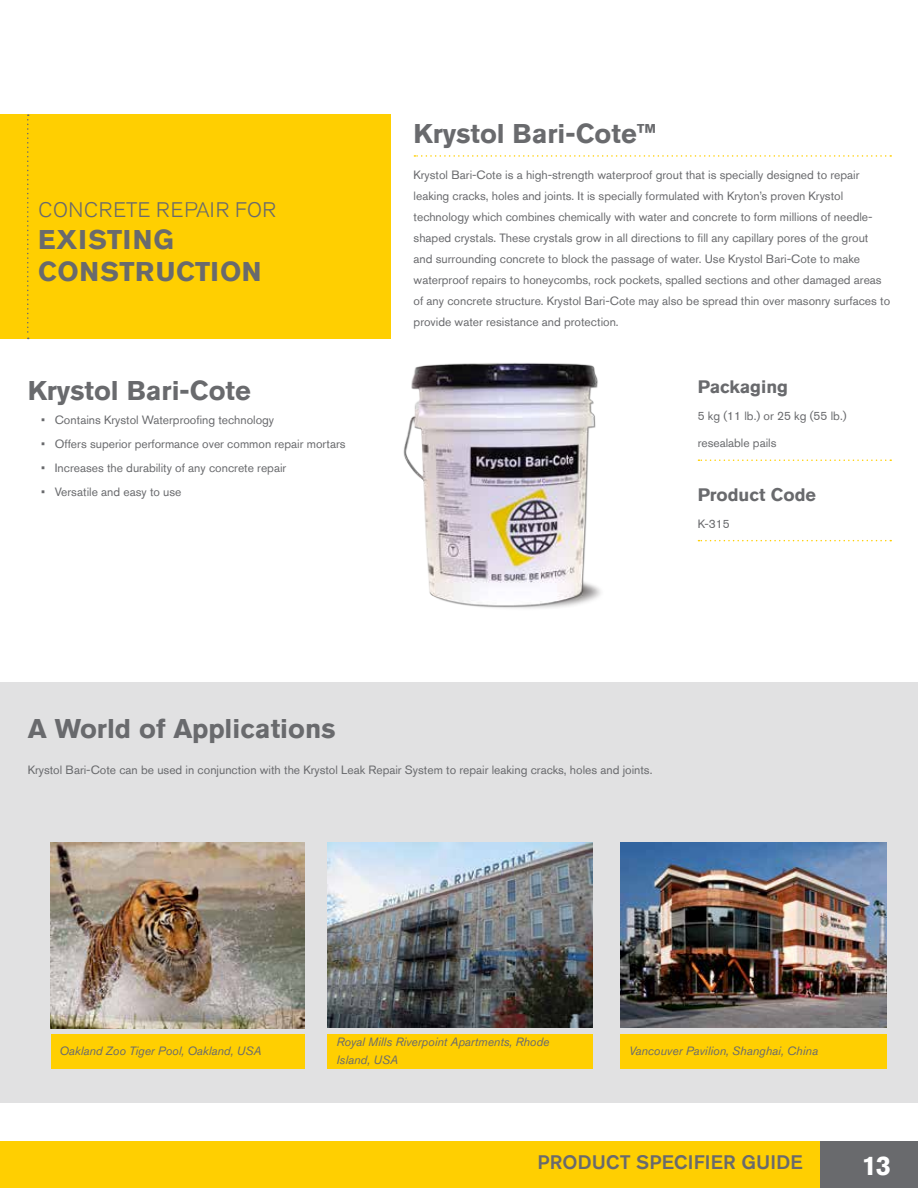
<style>
.page{position:relative;width:918px;height:1188px;background:#fff}
.page>*{position:absolute;margin:0;border:0;box-sizing:border-box;transform-origin:0 0}
.t1{font:700 27px "Akzidenz Grotesk Std";color:#696a6d}
.t2{font:700 27px/32.4px "Akzidenz Grotesk Std";letter-spacing:.025em;color:#696a6d}
.t3{font:700 27px "Akzidenz Grotesk Std";color:#fff}
.t4{font:300 21px "Akzidenz Grotesk Std";letter-spacing:.03em;color:#696a6d}
.t5{font:500 19.5px "Akzidenz Grotesk Std";letter-spacing:.01em;color:#696a6d}
.t6{font:700 18px "Akzidenz Grotesk Std";color:#696a6d}
.t7{font:12px/21px "Akzidenz Grotesk Std";color:#696a6d}
.t8{font:italic 12px/18px "Akzidenz Grotesk Std";color:#696a6d}
</style>
<div class="page">
<div style="left:0;top:1141px;width:918px;height:47px;background:#ffcf01"></div>
<div style="left:821px;top:1141px;width:97px;height:47px;background:#696a6d"></div>
<div style="left:0;top:683px;width:918px;height:420px;background:#e1e1e2"></div>
<div style="left:0;top:114px;width:391px;height:225px;background:#ffcf01"></div>
<svg style="left:27px;top:114px;width:2px;height:225px"></svg>
<div style="left:621px;top:1034px;width:266px;height:35px;background:#ffcf01"></div>
<svg style="left:414px;top:155px;width:477px;height:2px"></svg>
<svg style="left:698px;top:459px;width:193px;height:2px"></svg>
<svg style="left:698px;top:540px;width:193px;height:1px"></svg>
<div style="left:328px;top:1034px;width:265px;height:35px;background:#ffcf01"></div>
<div style="left:51px;top:1034px;width:254px;height:35px;background:#ffcf01"></div>
<img style="left:328px;top:843px;width:265px;height:185px">
<img style="left:403px;top:363px;width:198px;height:246px">
<img style="left:51px;top:843px;width:254px;height:185px">
<img style="left:621px;top:843px;width:265px;height:185px">
<h2 class="t4" style="left:38px;top:198px;width:239px">CONCRETE REPAIR FOR</h2>
<h1 class="t2" style="left:38px;top:223px;width:225px">EXISTING<br>CONSTRUCTION</h1>
<h1 class="t1" style="left:28px;top:375px;width:225px">Krystol Bari-Cote</h1>
<p class="t7" style="left:41px;top:409px;width:234px">• Contains Krystol Waterproofing technology</p>
<p class="t7" style="left:41px;top:433px;width:306px">• Offers superior performance over common repair mortars</p>
<p class="t7" style="left:41px;top:457px;width:247px">• Increases the durability of any concrete repair</p>
<p class="t7" style="left:41px;top:481px;width:142px">• Versatile and easy to use</p>
<h1 class="t1" style="left:414px;top:118px;width:245px">Krystol Bari-Cote™</h1>
<p class="t7" style="left:414px;top:164px;width:478px">Krystol Bari-Cote is a high-strength waterproof grout that is specially designed to repair leaking cracks, holes and joints. It is specially formulated with Kryton’s proven Krystol technology which combines chemically with water and concrete to form millions of needle&shy;shaped crystals. These crystals grow in all directions to fill any capillary pores of the grout and surrounding concrete to block the passage of water. Use Krystol Bari-Cote to make waterproof repairs to honeycombs, rock pockets, spalled sections and other damaged areas of any concrete structure. Krystol Bari-Cote may also be spread thin over masonry surfaces to provide water resistance and protection.</p>
<h3 class="t6" style="left:698px;top:377px;width:92px">Packaging</h3>
<p class="t7" style="left:698px;top:406px;width:150px">5 kg (11 lb.) or 25 kg (55 lb.)</p>
<p class="t7" style="left:698px;top:433px;width:80px">resealable pails</p>
<h3 class="t6" style="left:698px;top:485px;width:120px">Product Code</h3>
<p class="t7" style="left:698px;top:514px;width:34px">K-315</p>
<h1 class="t1" style="left:28px;top:713px;width:309px">A World of Applications</h1>
<p class="t7" style="left:28px;top:759px;width:626px">Krystol Bari-Cote can be used in conjunction with the Krystol Leak Repair System to repair leaking cracks, holes and joints.</p>
<p class="t8" style="left:59px;top:1042px;width:204px">Oakland Zoo Tiger Pool, Oakland, USA</p>
<p class="t8" style="left:336px;top:1033px;width:215px">Royal Mills Riverpoint Apartments, Rhode<br>Island, USA</p>
<p class="t8" style="left:629px;top:1042px;width:190px">Vancouver Pavilion, Shanghai, China</p>
<h3 class="t5" style="left:538px;top:1150px;width:267px">PRODUCT SPECIFIER GUIDE</h3>
<h1 class="t3" style="left:862px;top:1149px;width:31px">13</h1>
</div>
